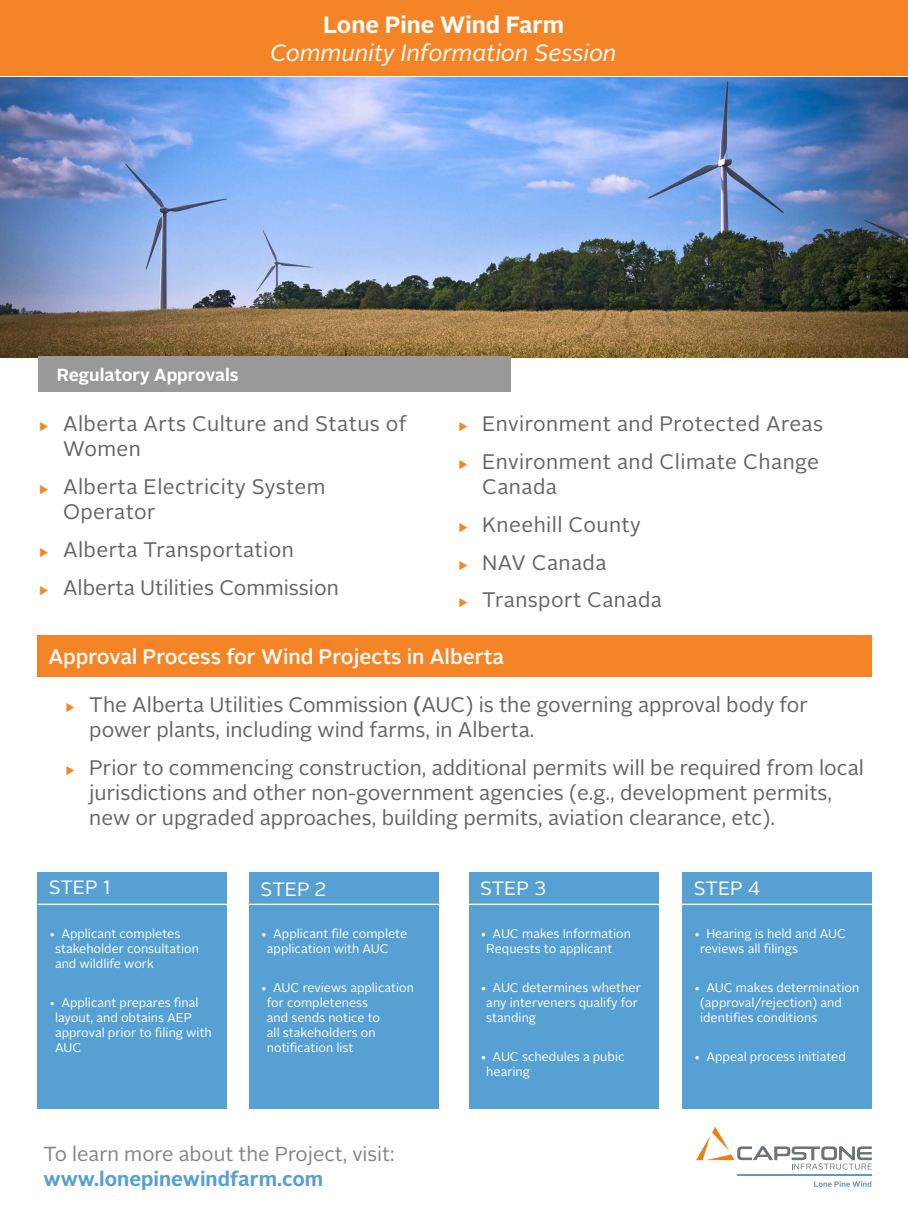
<style>
.page{position:relative;width:908px;height:1210px;background:#fff}
.page>*{position:absolute;margin:0;border:0;box-sizing:border-box;transform-origin:0 0}
.t1{font:italic 23.45px "Alright Sans";color:#fff}
.t2{font:700 23.45px "Alright Sans";color:#fff}
.t3{font:21px/25.2px "Alright Sans";color:#636466}
.t4{font:21px/37.8px "Alright Sans";letter-spacing:.02em;color:#636466}
.t5{font:500 21px "Alright Sans";color:#fff}
.t6{font:20.3px "Alright Sans";color:#828488}
.t7{font:700 20.3px "Alright Sans";color:#56a0d3}
.t8{font:19.25px "Alright Sans";color:#fff}
.t9{font:700 17.5px "Alright Sans";color:#fff}
.t10{font:12.6px/15.1px "Alright Sans";color:#fff}
.s1{font-size:14px;color:#f58427}
.s2{font-weight:500}
</style>
<div class="page">
<div style="left:38px;top:635px;width:833px;height:42px;background:#f58427"></div>
<img style="left:0;top:77px;width:907px;height:281px">
<div style="left:38px;top:356px;width:472px;height:35px;background:#999"></div>
<div style="left:0;top:0;width:907px;height:76px;background:#f58427"></div>
<svg style="left:696px;top:1127px;width:175px;height:42px"></svg>
<hr style="left:737px;top:1174px;width:134px;height:2px;background:#639ac5">
<svg style="left:814px;top:1181px;width:57px;height:6px"></svg>
<div style="left:38px;top:872px;width:189px;height:236px;background:#56a0d3"></div>
<div style="left:682px;top:872px;width:189px;height:236px;background:#56a0d3"></div>
<div style="left:249px;top:872px;width:189px;height:236px;background:#56a0d3"></div>
<div style="left:469px;top:872px;width:189px;height:236px;background:#56a0d3"></div>
<hr style="left:38px;top:903px;width:833px;height:2px;background:#fff">
<h1 class="t2" style="left:323px;top:8px;width:242px">Lone Pine Wind Farm</h1>
<h1 class="t1" style="left:270px;top:37px;width:348px">Community Information Session</h1>
<h3 class="t9" style="left:57px;top:362px;width:183px">Regulatory Approvals</h3>
<h2 class="t4" style="left:63px;top:411px;width:345px;line-height:25.2px;text-indent:-25px"><span class="s1">▶</span> Alberta Arts Culture and Status of<br>Women</h2>
<h2 class="t4" style="left:63px;top:474px;width:264px;line-height:25.2px;text-indent:-25px"><span class="s1">▶</span> Alberta Electricity System<br>Operator</h2>
<h2 class="t3" style="left:38px;top:531px;width:302px;line-height:37.8px"><span class="s1">▶</span> Alberta Transportation<br><span class="s1">▶</span> Alberta Utilities Commission</h2>
<h2 class="t4" style="left:457px;top:405px;width:367px"><span class="s1">▶</span> Environment and Protected Areas <span class="s1">▶</span> Environment and Climate Change</h2>
<h2 class="t4" style="left:457px;top:468px;width:206px;text-indent:25px">Canada<br><span class="s1">▶</span> Kneehill County<br><span class="s1">▶</span> NAV Canada<br><span class="s1">▶</span> Transport Canada</h2>
<h2 class="t5" style="left:48px;top:642px;width:457px">Approval Process for Wind Projects in Alberta</h2>
<h2 class="t3" style="left:89px;top:692px;width:720px;text-indent:-25px"><span class="s1">▶</span> The Alberta Utilities Commission <span class="s2">(</span>AUC) is the governing approval body for power plants, including wind farms, in Alberta.</h2>
<p class="t3" style="left:89px;top:755px;width:776px;text-indent:-25px"><span class="s1">▶</span> Prior to commencing construction, additional permits will be required from local jurisdictions and other non-government agencies (e.g., development permits, new or upgraded approaches, building permits, aviation clearance, etc).</p>
<h3 class="t8" style="left:49px;top:874px;width:64px">STEP 1</h3>
<p class="t10" style="left:55px;top:926px;width:145px;text-indent:-6px">• Applicant completes stakeholder consultation and wildlife work</p>
<p class="t10" style="left:55px;top:995px;width:158px;text-indent:-6px">• Applicant prepares final layout, and obtains AEP approval prior to filing with<br>AUC</p>
<h3 class="t8" style="left:260px;top:876px;width:67px">STEP 2</h3>
<h3 class="t8" style="left:480px;top:875px;width:68px">STEP 3</h3>
<h3 class="t8" style="left:693px;top:875px;width:68px">STEP 4</h3>
<p class="t10" style="left:267px;top:926px;width:142px;text-indent:-6px">• Applicant file complete application with AUC</p>
<p class="t10" style="left:267px;top:980px;width:148px;text-indent:-6px">• AUC reviews application for completeness<br>and sends notice to<br>all stakeholders on notification list</p>
<p class="t10" style="left:486px;top:926px;width:146px;text-indent:-6px">• AUC makes Information<br>Requests to applicant</p>
<p class="t10" style="left:486px;top:980px;width:156px;text-indent:-6px">• AUC determines whether any interveners qualify for standing</p>
<p class="t10" style="left:486px;top:1049px;width:140px;text-indent:-6px">• AUC schedules a pubic hearing</p>
<p class="t10" style="left:700px;top:926px;width:147px;text-indent:-6px">• Hearing is held and AUC reviews all filings</p>
<p class="t10" style="left:700px;top:980px;width:161px;text-indent:-6px">• AUC makes determination (approval/rejection) and identifies conditions</p>
<p class="t10" style="left:693px;top:1049px;width:153px">• Appeal process initiated</p>
<h3 class="t6" style="left:43px;top:1140px;width:352px">To learn more about the Project, visit:</h3>
<h3 class="t7" style="left:43px;top:1164px;width:281px">www.lonepinewindfarm.com</h3>
</div>
